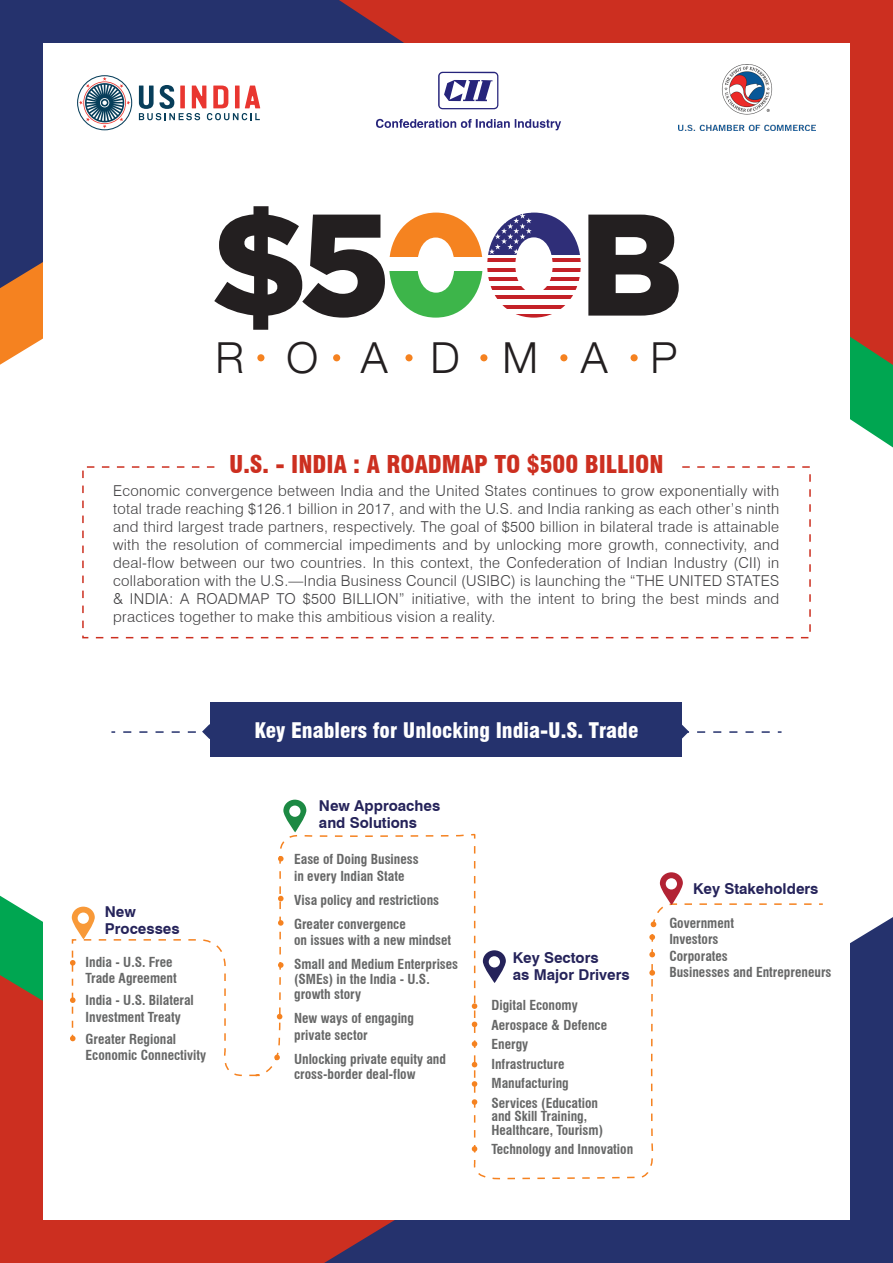
<style>
.page{position:relative;width:893px;height:1263px;background:#fff}
.page>*{position:absolute;margin:0;border:0;box-sizing:border-box;transform-origin:0 0}
.t1{font:300 42.75px "Helvetica Neue";letter-spacing:1em;color:#231f20}
.t2{font:900 condensed 24px "Swiss 721 BT";color:#cc2f20}
.t3{font:900 condensed 21px "Swiss 721 BT";color:#fff}
.t4{font:300 15px/18px "Swiss 721 BT";letter-spacing:.02em;color:#414042;text-align:justify}
.t5{font:700 15px/16.5px "Swiss 721 BT";color:#25235a}
.t6{font:700 condensed 13.5px/16.5px "Swiss 721 BT";color:#666767}
</style>
<div class="page">
<svg style="left:0;top:896px;width:43px;height:79px;fill:#00a651"></svg>
<div style="left:0;top:975px;width:324px;height:288px;background:#cc2f20"></div>
<div style="left:324px;top:917px;width:569px;height:346px;background:#25326d"></div>
<div style="left:0;top:0;width:339px;height:288px;background:#25326d"></div>
<div style="left:339px;top:0;width:554px;height:365px;background:#cc2f20"></div>
<div style="left:43px;top:44px;width:807px;height:1176px;background:#fff"></div>
<svg style="left:697px;top:731px;width:84px;height:2px"></svg>
<div style="left:210px;top:702px;width:471px;height:54px;background:#25326d"></div>
<svg style="left:123px;top:724px;width:87px;height:15px"></svg>
<svg style="left:681px;top:724px;width:8px;height:15px"></svg>
<svg style="left:72px;top:906px;width:23px;height:33px"></svg>
<div style="left:78px;top:912px;width:11px;height:12px;background:#fff;border-radius:50%"></div>
<svg style="left:283px;top:799px;width:23px;height:33px"></svg>
<div style="left:289px;top:805px;width:11px;height:12px;background:#fff;border-radius:50%"></div>
<svg style="left:471px;top:846px;width:341px;height:334px"></svg>
<svg style="left:471px;top:833px;width:5px;height:6px"></svg>
<svg style="left:266px;top:834px;width:198px;height:239px"></svg>
<svg style="left:70px;top:937px;width:190px;height:140px"></svg>
<svg style="left:278px;top:856px;width:6px;height:5px"></svg>
<svg style="left:651px;top:921px;width:5px;height:6px"></svg>
<svg style="left:649px;top:934px;width:6px;height:6px"></svg>
<svg style="left:649px;top:952px;width:6px;height:5px"></svg>
<svg style="left:649px;top:970px;width:6px;height:6px"></svg>
<svg style="left:278px;top:896px;width:6px;height:5px"></svg>
<svg style="left:278px;top:920px;width:6px;height:6px"></svg>
<svg style="left:278px;top:962px;width:6px;height:6px"></svg>
<svg style="left:277px;top:1014px;width:5px;height:5px"></svg>
<svg style="left:274px;top:1055px;width:6px;height:5px"></svg>
<svg style="left:472px;top:1003px;width:5px;height:6px"></svg>
<svg style="left:472px;top:1021px;width:5px;height:6px"></svg>
<svg style="left:472px;top:1041px;width:5px;height:6px"></svg>
<svg style="left:472px;top:1062px;width:5px;height:5px"></svg>
<svg style="left:472px;top:1081px;width:5px;height:6px"></svg>
<svg style="left:472px;top:1099px;width:5px;height:6px"></svg>
<svg style="left:472px;top:1146px;width:5px;height:6px"></svg>
<svg style="left:483px;top:950px;width:23px;height:33px"></svg>
<div style="left:489px;top:956px;width:11px;height:11px;background:#fff;border-radius:50%"></div>
<svg style="left:660px;top:872px;width:23px;height:33px"></svg>
<div style="left:666px;top:878px;width:11px;height:11px;background:#fff;border-radius:50%"></div>
<svg style="left:82px;top:466px;width:729px;height:173px"></svg>
<svg style="left:438px;top:72px;width:60px;height:37px"></svg>
<svg style="left:376px;top:119px;width:185px;height:11px"></svg>
<svg style="left:77px;top:75px;width:55px;height:55px"></svg>
<svg style="left:139px;top:85px;width:121px;height:35px"></svg>
<img style="left:679px;top:64px;width:137px;height:66px">
<svg style="left:488px;top:213px;width:92px;height:42px;fill:#2f2e78"></svg>
<hr style="left:487px;top:259px;width:94px;height:3px;background:#c42127">
<hr style="left:487px;top:268px;width:94px;height:3px;background:#c42127">
<svg style="left:488px;top:277px;width:92px;height:4px"></svg>
<svg style="left:490px;top:286px;width:88px;height:4px"></svg>
<hr style="left:487px;top:296px;width:94px;height:3px;background:#c42127">
<hr style="left:487px;top:305px;width:94px;height:3px;background:#c42127">
<svg style="left:516px;top:314px;width:36px;height:4px"></svg>
<svg style="left:488px;top:212px;width:44px;height:42px"></svg>
<svg style="left:588px;top:215px;width:91px;height:101px"></svg>
<svg style="left:214px;top:206px;width:171px;height:124px"></svg>
<div style="left:257px;top:354px;width:7px;height:7px;background:#f58220;border-radius:50%"></div>
<div style="left:333px;top:354px;width:7px;height:7px;background:#f58220;border-radius:50%"></div>
<div style="left:405px;top:354px;width:8px;height:7px;background:#f58220;border-radius:50%"></div>
<div style="left:480px;top:354px;width:7px;height:7px;background:#f58220;border-radius:50%"></div>
<div style="left:560px;top:354px;width:7px;height:7px;background:#f58220;border-radius:50%"></div>
<div style="left:631px;top:354px;width:7px;height:7px;background:#f58220;border-radius:50%"></div>
<svg style="left:389px;top:213px;width:93px;height:43px;fill:#f58320"></svg>
<svg style="left:389px;top:271px;width:94px;height:47px;fill:#3db54a"></svg>
<svg style="left:417px;top:238px;width:37px;height:55px"></svg>
<h1 class="t1" style="left:215px;top:331px;width:464px">ROADMAP</h1>
<h2 class="t2" style="left:229px;top:450px;width:436px">U.S. - INDIA : A ROADMAP TO $500 BILLION</h2>
<p class="t4" style="left:113px;top:482px;width:668px">Economic convergence between India and the United States continues to grow exponentially with total trade reaching $126.1 billion in 2017, and with the U.S. and India ranking as each other’s ninth and third largest trade partners, respectively. The goal of $500 billion in bilateral trade is attainable with the resolution of commercial impediments and by unlocking more growth, connectivity, and deal-flow between our two countries. In this context, the Confederation of Indian Industry (CII) in collaboration with the U.S.—India Business Council (USIBC) is launching the “THE UNITED STATES &amp; INDIA: A ROADMAP TO $500 BILLION” initiative, with the intent to bring the best minds and practices together to make this ambitious vision a reality.</p>
<p class="t5" style="left:105px;top:903px;width:76px">New<br>Processes</p>
<p class="t6" style="left:86px;top:954px;width:93px">India - U.S. Free<br>Trade Agreement</p>
<p class="t6" style="left:86px;top:992px;width:110px">India - U.S. Bilateral<br>Investment Treaty</p>
<p class="t6" style="left:86px;top:1031px;width:122px">Greater Regional<br>Economic Connectivity</p>
<h3 class="t3" style="left:254px;top:718px;width:385px">Key Enablers for Unlocking India-U.S. Trade</h3>
<p class="t5" style="left:319px;top:798px;width:123px">New Approaches and Solutions</p>
<p class="t6" style="left:294px;top:851px;width:126px">Ease of Doing Business in every Indian State</p>
<p class="t6" style="left:294px;top:888px;width:147px;line-height:24px">Visa policy and restrictions<br>Greater convergence</p>
<p class="t6" style="left:294px;top:928px;width:166px;line-height:24px">on issues with a new mindset<br>Small and Medium Enterprises</p>
<p class="t6" style="left:294px;top:972px;width:137px;line-height:15px">(SMEs) in the India - U.S. growth story</p>
<p class="t6" style="left:294px;top:1010px;width:121px">New ways of engaging private sector</p>
<p class="t6" style="left:294px;top:1051px;width:153px;line-height:15px">Unlocking private equity and cross-border deal-flow</p>
<p class="t5" style="left:513px;top:949px;width:118px">Key Sectors<br>as Major Drivers</p>
<p class="t6" style="left:491px;top:996px;width:117px;line-height:19.5px">Digital Economy<br>Aerospace &amp; Defence<br>Energy<br>Infrastructure<br>Manufacturing<br>Services (Education</p>
<p class="t6" style="left:491px;top:1110px;width:113px;line-height:13.5px">and Skill Training,<br>Healthcare, Tourism)</p>
<p class="t6" style="left:491px;top:1141px;width:143px">Technology and Innovation</p>
<p class="t5" style="left:693px;top:881px;width:127px">Key Stakeholders</p>
<p class="t6" style="left:669px;top:915px;width:164px">Government<br>Investors<br>Corporates<br>Businesses and Entrepreneurs</p>
</div>
